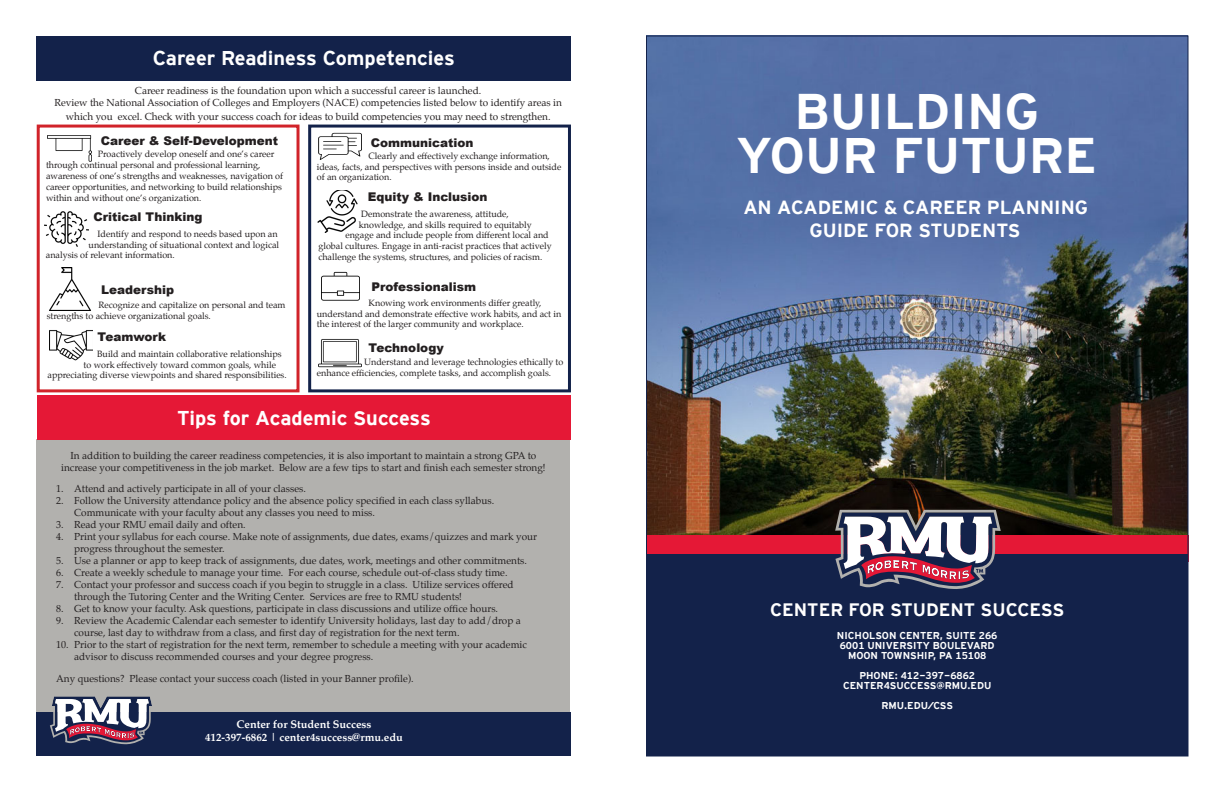
<style>
.page{position:relative;width:1224px;height:792px;background:#fff}
.page>*{position:absolute;margin:0;border:0;box-sizing:border-box;transform-origin:0 0}
.t1{font:700 50px "Interstate Mono";color:#fff}
.t2{font:700 20px "Interstate Mono";color:#fff}
.t3{font:700 19px "Interstate Mono";color:#fff}
.t4{font:700 18px "Interstate Mono";color:#fff}
.t5{font:900 12px "Arial";color:#231f20}
.t6{font:700 11px "Palatino";color:#fff}
.t7{font:10px/12px "Palatino";color:#231f20}
.t8{font:700 10px "Interstate Mono";color:#fff}
.t9{font:9px/10.8px "Palatino";color:#231f20}
</style>
<div class="page">
<div style="left:37px;top:125px;width:263px;height:267px;border:3px solid #d1232a"></div>
<div style="left:308px;top:125px;width:263px;height:267px;border:3px solid #13224a"></div>
<div style="left:37px;top:439px;width:533px;height:274px;background:#b2b1ae"></div>
<img style="left:648px;top:38px;width:538px;height:497px">
<div style="left:646px;top:535px;width:542px;height:27px;background:#e51836"></div>
<div style="left:646px;top:555px;width:542px;height:201px;background:#13224a"></div>
<div style="left:36px;top:712px;width:535px;height:44px;background:#13224a"></div>
<svg style="left:50px;top:696px;width:102px;height:48px"></svg>
<div style="left:37px;top:36px;width:534px;height:44px;background:#13224a"></div>
<svg style="left:835px;top:510px;width:166px;height:79px"></svg>
<div style="left:37px;top:395px;width:534px;height:44px;background:#e51836"></div>
<img style="left:45px;top:211px;width:43px;height:36px">
<img style="left:50px;top:330px;width:42px;height:31px">
<img style="left:49px;top:267px;width:42px;height:43px">
<img style="left:48px;top:125px;width:43px;height:37px">
<img style="left:317px;top:190px;width:41px;height:43px">
<img style="left:318px;top:339px;width:44px;height:29px">
<img style="left:318px;top:133px;width:43px;height:27px">
<img style="left:322px;top:271px;width:38px;height:30px">
<p class="t2" style="left:153px;top:47px;width:304px">Career Readiness Competencies</p>
<p class="t7" style="left:135px;top:85px;width:348px">Career readiness is the foundation upon which a successful career is launched.</p>
<p class="t7" style="left:54px;top:96px;width:509px;line-height:13.2px;text-align:center">Review the National Association of Colleges and Employers (NACE) competencies listed below to identify areas in which you excel. Check with your success coach for ideas to build competencies you may need to strengthen.</p>
<p class="t5" style="left:101px;top:132px;width:179px">Career &amp; Self-Development</p>
<p class="t9" style="left:46px;top:149px;width:239px;text-indent:52px">Proactively develop oneself and one’s career through continual personal and professional learning, awareness of one’s strengths and weaknesses, navigation of career opportunities, and networking to build relationships within and without one’s organization.</p>
<p class="t5" style="left:93px;top:208px;width:110px">Critical Thinking</p>
<p class="t9" style="left:98px;top:228px;width:182px">Identify and respond to needs based upon an</p>
<p class="t9" style="left:89px;top:239px;width:192px">understanding of situational context and logical</p>
<p class="t9" style="left:46px;top:250px;width:130px">analysis of relevant information.</p>
<p class="t5" style="left:101px;top:281px;width:74px">Leadership</p>
<p class="t9" style="left:47px;top:299px;width:240px;text-indent:52px">Recognize and capitalize on personal and team strengths to achieve organizational goals.</p>
<p class="t5" style="left:98px;top:328px;width:70px">Teamwork</p>
<p class="t9" style="left:97px;top:348px;width:186px">Build and maintain collaborative relationships</p>
<p class="t9" style="left:84px;top:359px;width:194px">to work effectively toward common goals, while</p>
<p class="t9" style="left:48px;top:370px;width:241px">appreciating diverse viewpoints and shared responsibilities.</p>
<p class="t5" style="left:371px;top:134px;width:104px">Communication</p>
<p class="t9" style="left:317px;top:150px;width:246px;text-indent:52px">Clearly and effectively exchange information, ideas, facts, and perspectives with persons inside and outside of an organization.</p>
<p class="t5" style="left:368px;top:188px;width:121px">Equity &amp; Inclusion</p>
<p class="t9" style="left:361px;top:208px;width:149px">Demonstrate the awareness, attitude,</p>
<p class="t9" style="left:359px;top:219px;width:174px">knowledge, and skills required to equitably</p>
<p class="t9" style="left:345px;top:230px;width:205px">engage and include people from different local and</p>
<p class="t9" style="left:318px;top:241px;width:235px">global cultures. Engage in anti-racist practices that actively</p>
<p class="t9" style="left:318px;top:251px;width:225px">challenge the systems, structures, and policies of racism.</p>
<p class="t5" style="left:371px;top:278px;width:106px">Professionalism</p>
<p class="t9" style="left:317px;top:297px;width:246px;text-indent:52px">Knowing work environments differ greatly, understand and demonstrate effective work habits, and act in the interest of the larger community and workplace.</p>
<p class="t5" style="left:369px;top:339px;width:77px">Technology</p>
<p class="t9" style="left:317px;top:356px;width:248px;text-indent:47px">Understand and leverage technologies ethically to enhance efficiencies, complete tasks, and accomplish goals.</p>
<p class="t2" style="left:177px;top:406px;width:255px">Tips for Academic Success</p>
<p class="t7" style="left:71px;top:450px;width:467px">In addition to building the career readiness competencies, it is also important to maintain a strong GPA to</p>
<p class="t7" style="left:61px;top:462px;width:486px">increase your competitiveness in the job market. Below are a few tips to start and finish each semester strong!</p>
<p class="t7" style="left:56px;top:483px;width:251px">1. Attend and actively participate in all of your classes.</p>
<p class="t7" style="left:74px;top:495px;width:422px;text-indent:-18px">2. Follow the University attendance policy and the absence policy specified in each class syllabus.<br>Communicate with your faculty about any classes you need to miss.</p>
<p class="t7" style="left:56px;top:519px;width:191px">3. Read your RMU email daily and often.</p>
<p class="t7" style="left:74px;top:531px;width:464px;text-indent:-18px">4. Print your syllabus for each course. Make note of assignments, due dates, exams/quizzes and mark your progress throughout the semester.</p>
<p class="t7" style="left:56px;top:555px;width:472px">5. Use a planner or app to keep track of assignments, due dates, work, meetings and other commitments.</p>
<p class="t7" style="left:56px;top:567px;width:453px">6. Create a weekly schedule to manage your time. For each course, schedule out-of-class study time.</p>
<p class="t7" style="left:74px;top:579px;width:441px;text-indent:-18px">7. Contact your professor and success coach if you begin to struggle in a class. Utilize services offered through the Tutoring Center and the Writing Center. Services are free to RMU students!</p>
<p class="t7" style="left:56px;top:603px;width:443px">8. Get to know your faculty. Ask questions, participate in class discussions and utilize office hours.</p>
<p class="t7" style="left:74px;top:615px;width:448px;text-indent:-18px">9. Review the Academic Calendar each semester to identify University holidays, last day to add/drop a course, last day to withdraw from a class, and first day of registration for the next term.</p>
<p class="t7" style="left:74px;top:639px;width:454px;text-indent:-18px">10. Prior to the start of registration for the next term, remember to schedule a meeting with your academic advisor to discuss recommended courses and your degree progress.</p>
<p class="t7" style="left:56px;top:672px;width:359px">Any questions? Please contact your success coach (listed in your Banner profile).</p>
<p class="t6" style="left:237px;top:715px;width:136px">Center for Student Success</p>
<p class="t6" style="left:205px;top:728px;width:199px">412-397-6862 | center4success@rmu.edu</p>
<p class="t1" style="left:794px;top:83px;width:246px">BUILDING</p>
<p class="t1" style="left:737px;top:127px;width:362px">YOUR FUTURE</p>
<p class="t3" style="left:743px;top:197px;width:346px">AN ACADEMIC &amp; CAREER PLANNING</p>
<p class="t3" style="left:809px;top:220px;width:213px">GUIDE FOR STUDENTS</p>
<p class="t4" style="left:770px;top:600px;width:296px">CENTER FOR STUDENT SUCCESS</p>
<p class="t8" style="left:837px;top:630px;width:162px">NICHOLSON CENTER, SUITE 266</p>
<p class="t8" style="left:840px;top:640px;width:156px">6001 UNIVERSITY BOULEVARD</p>
<p class="t8" style="left:848px;top:650px;width:140px">MOON TOWNSHIP, PA 15108</p>
<p class="t8" style="left:859px;top:670px;width:117px">PHONE: 412-397-6862</p>
<p class="t8" style="left:843px;top:680px;width:150px">CENTER4SUCCESS@RMU.EDU</p>
<p class="t8" style="left:881px;top:700px;width:73px">RMU.EDU/CSS</p>
</div>
